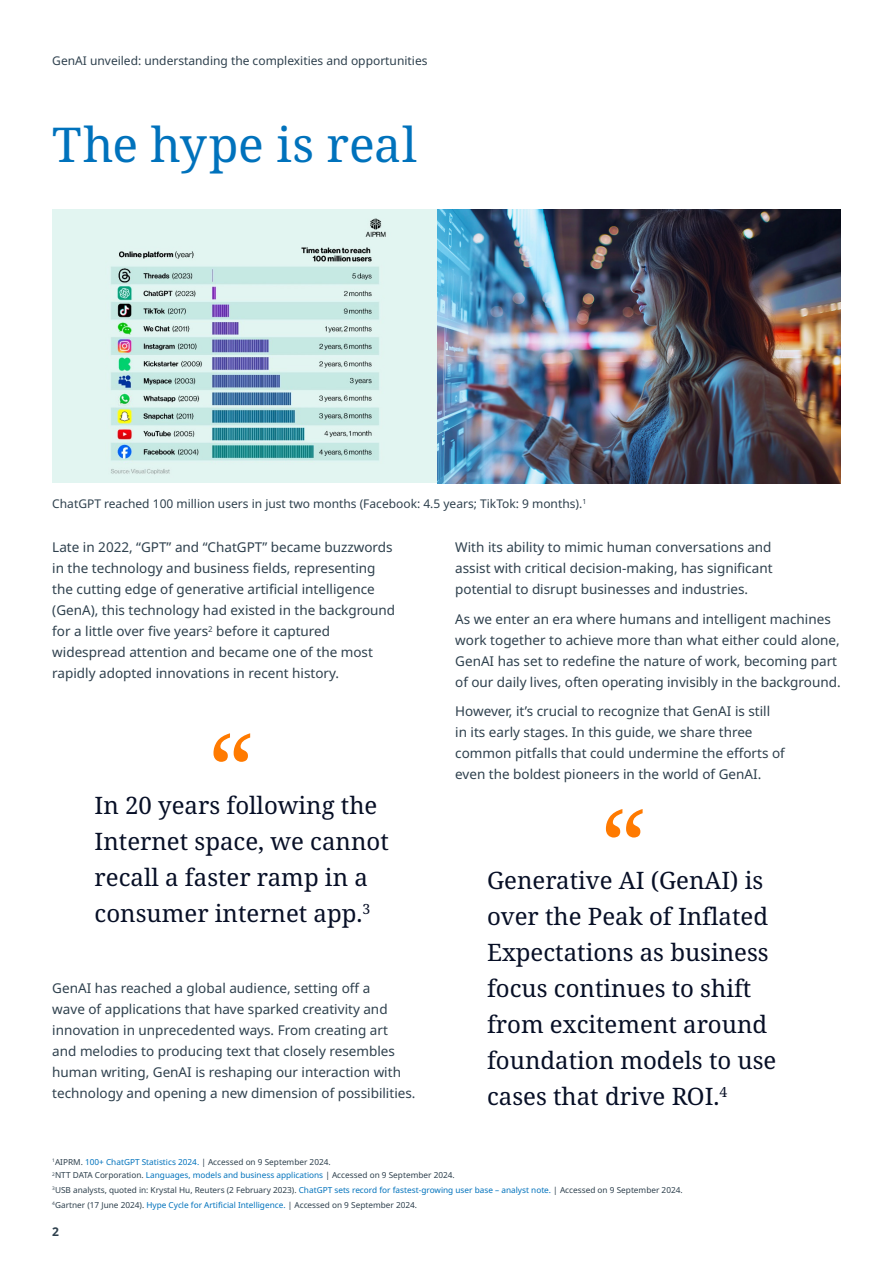
<style>
.page{position:relative;width:893px;height:1263px;background:#fff}
.page>*{position:absolute;margin:0;border:0;box-sizing:border-box;transform-origin:0 0}
.t1{font:48px "Noto Serif";letter-spacing:-.005em;color:#0072bc}
.t2{font:24px/36px "Noto Serif";color:#070f26}
.t3{font:13.5px/21px "Noto Sans";color:#2e404d}
.t4{font:12px "Noto Sans";color:#2e404d}
.t5{font:700 12px "Noto Sans";color:#2e404d}
.t6{font:8.25px/13.2px "Noto Sans";color:#2e404d}
.s1{color:#0072bc}
</style>
<div class="page">
<div style="left:52px;top:210px;width:386px;height:273px;background:#e2f5f1"></div>
<img style="left:438px;top:210px;width:403px;height:273px">
<svg style="left:213px;top:733px;width:37px;height:29px"></svg>
<svg style="left:606px;top:809px;width:37px;height:28px"></svg>
<img style="left:111px;top:218px;width:275px;height:257px">
<p class="t4" style="left:52px;top:54px;width:377px">GenAI unveiled: understanding the complexities and opportunities</p>
<h1 class="t1" style="left:52px;top:112px;width:366px">The hype is real</h1>
<p class="t4" style="left:52px;top:496px;width:536px">ChatGPT reached 100 million users in just two months (Facebook: 4.5 years; TikTok: 9 months).<sup>1</sup></p>
<p class="t3" style="left:52px;top:537px;width:344px">Late in 2022, “GPT” and “ChatGPT” became buzzwords in the technology and business fields, representing the cutting edge of generative artificial intelligence (GenA), this technology had existed in the background for a little over five years<sup>2</sup> before it captured widespread attention and became one of the most rapidly adopted innovations in recent history.</p>
<h2 class="t2" style="left:95px;top:788px;width:296px">In 20 years following the<br>Internet space, we cannot recall a faster ramp in a consumer internet app.<sup>3</sup></h2>
<p class="t3" style="left:52px;top:977px;width:365px">GenAI has reached a global audience, setting off a<br>wave of applications that have sparked creativity and innovation in unprecedented ways. From creating art<br>and melodies to producing text that closely resembles human writing, GenAI is reshaping our interaction with technology and opening a new dimension of possibilities.</p>
<p class="t3" style="left:455px;top:537px;width:319px;text-align:justify">With its ability to mimic human conversations and assist with critical decision-making, has significant potential to disrupt businesses and industries.</p>
<p class="t3" style="left:455px;top:609px;width:387px">As we enter an era where humans and intelligent machines work together to achieve more than what either could alone, GenAI has set to redefine the nature of work, becoming part of our daily lives, often operating invisibly in the background.</p>
<p class="t3" style="left:455px;top:701px;width:331px">However, it’s crucial to recognize that GenAI is still in its early stages. In this guide, we share three common pitfalls that could undermine the efforts of even the boldest pioneers in the world of GenAI.</p>
<h2 class="t2" style="left:487px;top:863px;width:291px">Generative AI (GenAI) is over the Peak of Inflated<br>Expectations as business focus continues to shift from excitement around foundation models to use cases that drive ROI.<sup>4</sup></h2>
<p class="t6" style="left:52px;top:1156px;width:404px"><sup>1</sup>AIPRM. <span class="s1">100+ ChatGPT Statistics 2024.</span> | Accessed on 9 September 2024.<br><sup>2</sup>NTT DATA Corporation. <span class="s1">Languages, models and business applications</span> | Accessed on 9 September 2024.</p>
<p class="t6" style="left:52px;top:1183px;width:632px;line-height:14.7px"><sup>3</sup>USB analysts, quoted in: Krystal Hu, Reuters (2 February 2023). <span class="s1">ChatGPT sets record for fastest-growing user base – analyst note.</span> | Accessed on 9 September 2024.<br><sup>4</sup>Gartner (17 June 2024). <span class="s1">Hype Cycle for Artificial Intelligence.</span> | Accessed on 9 September 2024.</p>
<p class="t5" style="left:52px;top:1225px;width:8px">2</p>
</div>
